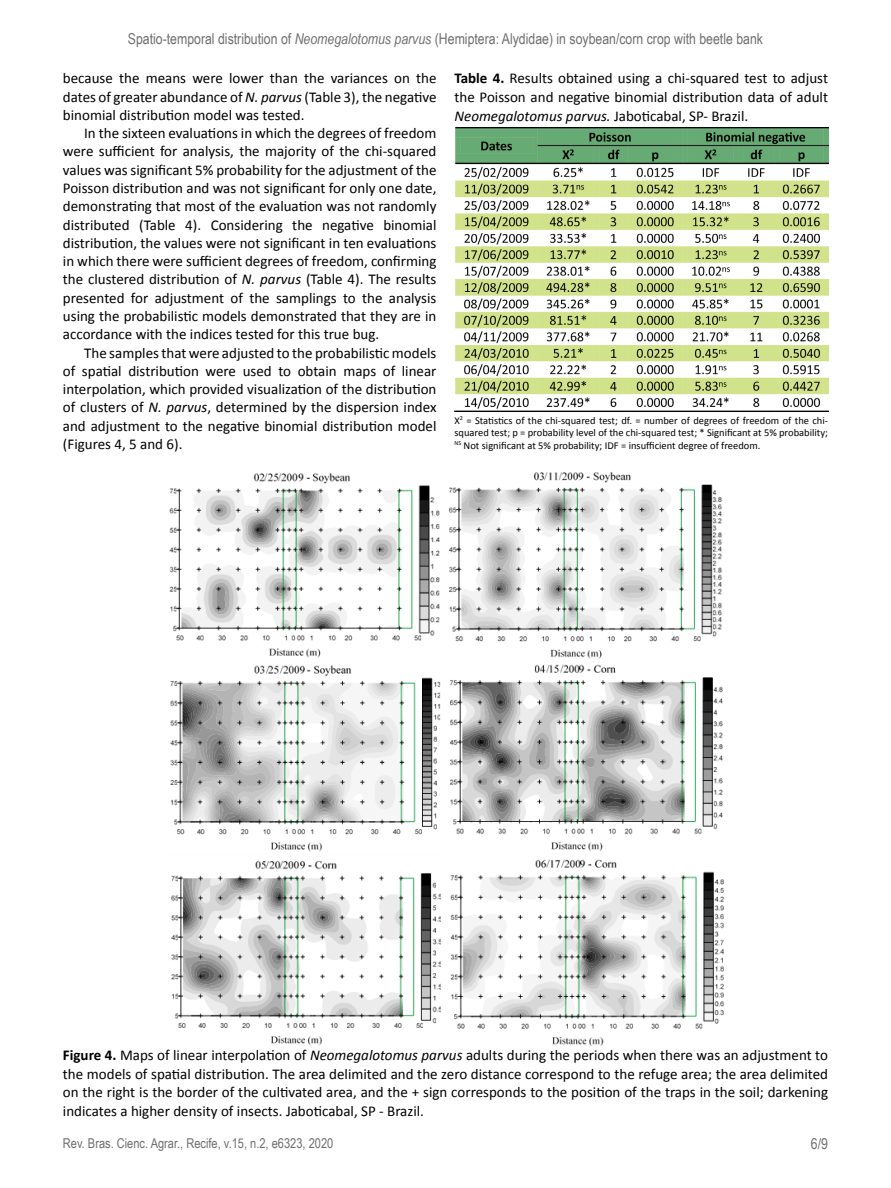
<style>
.page{position:relative;width:891px;height:1188px;background:#fff}
.page>*{position:absolute;margin:0;border:0;box-sizing:border-box;transform-origin:0 0}
.t1{font:15px/18.3px "Calibri";color:#000;text-align:justify}
.t2{font:15px "Arial Narrow";color:#706f6f}
.t3{font:13.5px "Arial Narrow";color:#706f6f}
.t4{font:10.5px/12.6px "Calibri";color:#000;text-align:justify}
.s1{font-style:italic}
.s2{font-weight:700}
</style>
<div class="page">
<img style="left:454px;top:127px;width:374px;height:285px">
<img style="left:169px;top:472px;width:555px;height:573px">
<p class="t2" style="left:128px;top:28px;width:637px">Spatio-temporal distribution of <span class="s1">Neomegalotomus parvus</span> (Hemiptera: Alydidae) in soybean/corn crop with beetle bank</p>
<p class="t1" style="left:63px;top:69px;width:375px">because the means were lower than the variances on the dates of greater abundance of <span class="s1">N. parvus</span> (Table 3), the negative binomial distribution model was tested.</p>
<p class="t1" style="left:63px;top:124px;width:375px;text-indent:21px">In the sixteen evaluations in which the degrees of freedom were sufficient for analysis, the majority of the chi-squared values was significant 5% probability for the adjustment of the Poisson distribution and was not significant for only one date, demonstrating that most of the evaluation was not randomly distributed (Table 4). Considering the negative binomial distribution, the values were not significant in ten evaluations in which there were sufficient degrees of freedom, confirming the clustered distribution of <span class="s1">N. parvus</span> (Table 4). The results presented for adjustment of the samplings to the analysis using the probabilistic models demonstrated that they are in accordance with the indices tested for this true bug.</p>
<p class="t1" style="left:63px;top:343px;width:375px;text-indent:21px">The samples that were adjusted to the probabilistic models of spatial distribution were used to obtain maps of linear interpolation, which provided visualization of the distribution of clusters of <span class="s1">N. parvus</span>, determined by the dispersion index and adjustment to the negative binomial distribution model (Figures 4, 5 and 6).</p>
<p class="t1" style="left:454px;top:69px;width:375px;line-height:18.8px"><span class="s2">Table 4.</span> Results obtained using a chi-squared test to adjust the Poisson and negative binomial distribution data of adult <span class="s1">Neomegalotomus parvus.</span> Jaboticabal, SP- Brazil.</p>
<p class="t4" style="left:454px;top:414px;width:375px">X<sup>2</sup> = Statistics of the chi-squared test; df. = number of degrees of freedom of the chi&shy;squared test; p = probability level of the chi-squared test; * Significant at 5% probability; <sup>NS</sup> Not significant at 5% probability; IDF = insufficient degree of freedom.</p>
<p class="t1" style="left:63px;top:1045px;width:767px;line-height:18.8px"><span class="s2">Figure 4.</span> Maps of linear interpolation of <span class="s1">Neomegalotomus parvus</span> adults during the periods when there was an adjustment to the models of spatial distribution. The area delimited and the zero distance correspond to the refuge area; the area delimited on the right is the border of the cultivated area, and the + sign corresponds to the position of the traps in the soil; darkening indicates a higher density of insects. Jaboticabal, SP - Brazil.</p>
<p class="t3" style="left:63px;top:1134px;width:272px">Rev. Bras. Cienc. Agrar., Recife, v.15, n.2, e6323, 2020</p>
<p class="t2" style="left:811px;top:1133px;width:19px">6/9</p>
</div>
